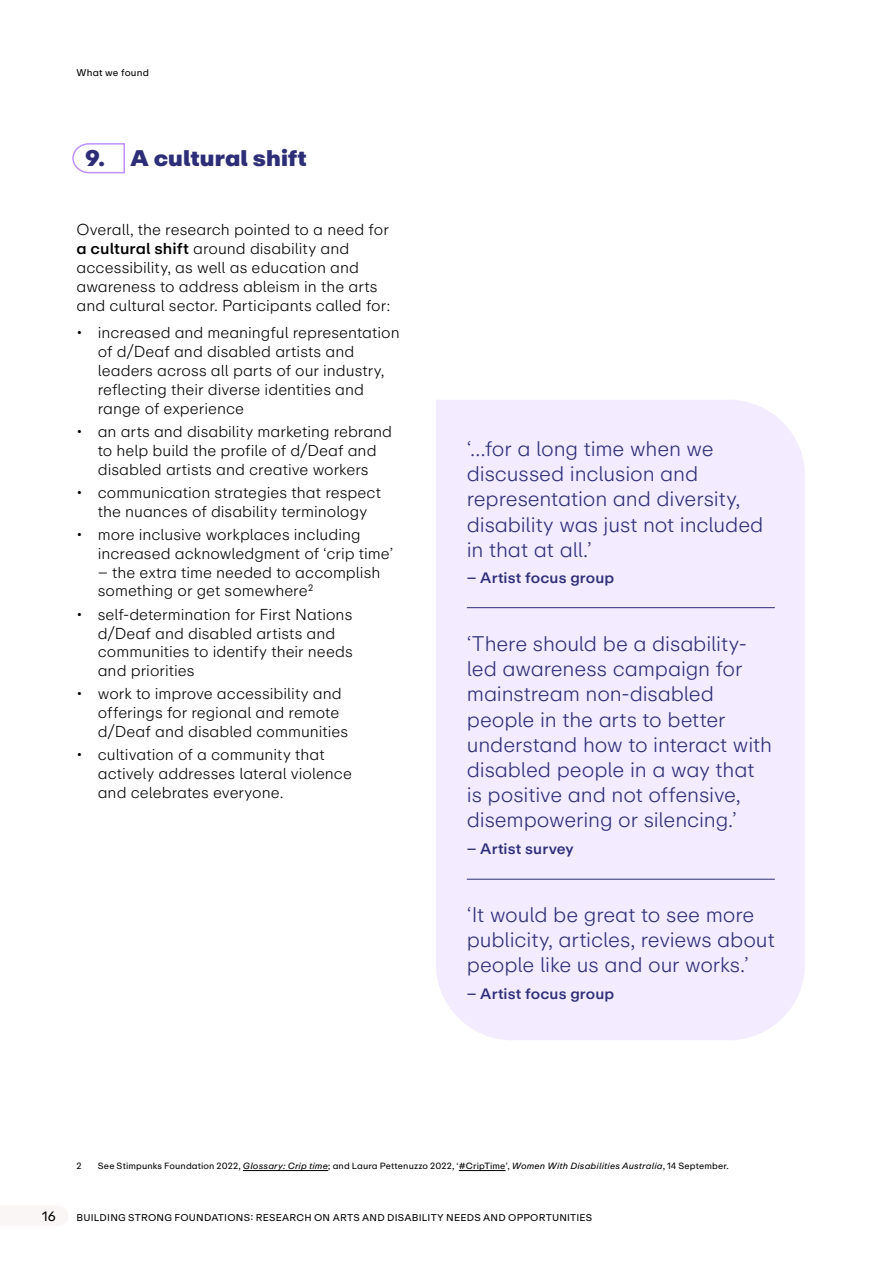
<style>
.page{position:relative;width:893px;height:1263px;background:#fff}
.page>*{position:absolute;margin:0;border:0;box-sizing:border-box;transform-origin:0 0}
.Heading_2___TOC{font:900 22.5px "ABC Repro";letter-spacing:.005em;color:#2d2d78}
.Pull_Quote{font:300 21px/25.2px "ABC Repro";letter-spacing:-.005em;color:#2d2d78}
.Body_Text{font:300 15.75px/18.9px "ABC Repro";color:#000}
.Pull_Quote___Author_SA{font:500 15px "ABC Repro";letter-spacing:.01em;color:#2d2d78}
.t1{font:13.5px "ABC Repro";color:#000}
.t2{font:9.75px "ABC Repro";letter-spacing:.02em;color:#000}
.Body_Footnote{font:9px "ABC Repro";letter-spacing:.015em;color:#000}
.s1{font-weight:500}
.s2{font-style:italic}
</style>
<div class="page">
<div style="left:436px;top:400px;width:369px;height:640px;background:#f3ebff"></div>
<hr style="left:467px;top:879px;width:308px;height:1px;background:#2d2d78">
<hr style="left:467px;top:607px;width:308px;height:1px;background:#2d2d78">
<svg style="left:72px;top:143px;width:53px;height:31px"></svg>
<hr style="left:243px;top:1170px;width:85px;height:1px;background:#000">
<hr style="left:459px;top:1170px;width:47px;height:1px;background:#000">
<p class="t2" style="left:77px;top:66px;width:74px">What we found</p>
<h2 class="Heading_2___TOC" style="left:85px;top:143px;width:224px">9. A cultural shift</h2>
<p class="Body_Text" style="left:77px;top:220px;width:315px">Overall, the research pointed to a need for <span class="s1">a cultural shift</span> around disability and accessibility, as well as education and awareness to address ableism in the arts and cultural sector. Participants called for:</p>
<p class="Body_Text" style="left:98px;top:323px;width:303px;text-indent:-21px">• increased and meaningful representation of d/Deaf and disabled artists and leaders across all parts of our industry, reflecting their diverse identities and range of experience</p>
<p class="Body_Text" style="left:77px;top:422px;width:317px;text-align:center">• an arts and disability marketing rebrand to help build the profile of d/Deaf and disabled artists and creative workers</p>
<p class="Body_Text" style="left:77px;top:483px;width:306px;text-align:center">• communication strategies that respect the nuances of disability terminology</p>
<p class="Body_Text" style="left:98px;top:525px;width:297px;text-indent:-21px">• more inclusive workplaces including increased acknowledgment of ‘crip time’</p>
<p class="Body_Text" style="left:98px;top:563px;width:284px">– the extra time needed to accomplish something or get somewhere<sup>2</sup></p>
<p class="Body_Text" style="left:98px;top:605px;width:256px;text-indent:-21px">• self-determination for First Nations d/Deaf and disabled artists and communities to identify their needs and priorities</p>
<p class="Body_Text" style="left:98px;top:685px;width:252px;text-indent:-21px">• work to improve accessibility and offerings for regional and remote d/Deaf and disabled communities</p>
<p class="Body_Text" style="left:98px;top:745px;width:256px;text-indent:-21px">• cultivation of a community that actively addresses lateral violence and celebrates everyone.</p>
<p class="Pull_Quote" style="left:467px;top:436px;width:298px">‘…for a long time when we discussed inclusion and representation and diversity, disability was just not included in that at all.’</p>
<p class="Pull_Quote___Author_SA" style="left:467px;top:568px;width:149px">– Artist focus group</p>
<p class="Pull_Quote" style="left:467px;top:631px;width:307px">‘There should be a disability&shy;led awareness campaign for mainstream non-disabled people in the arts to better understand how to interact with disabled people in a way that is positive and not offensive, disempowering or silencing.’</p>
<p class="Pull_Quote___Author_SA" style="left:467px;top:839px;width:108px">– Artist survey</p>
<p class="Pull_Quote" style="left:467px;top:902px;width:310px">‘It would be great to see more publicity, articles, reviews about people like us and our works.’</p>
<p class="Pull_Quote___Author_SA" style="left:467px;top:984px;width:149px">– Artist focus group</p>
<p class="Body_Footnote" style="left:77px;top:1160px;width:7px">2</p>
<p class="Body_Footnote" style="left:98px;top:1160px;width:632px">See Stimpunks Foundation 2022, <span class="s2">Glossary: Crip time</span>; and Laura Pettenuzzo 2022, ‘#CripTime’, <span class="s2">Women With Disabilities Australia</span>, 14 September.</p>
<p class="t1" style="left:42px;top:1207px;width:15px">16</p>
<p class="t2" style="left:77px;top:1211px;width:517px">BUILDING STRONG FOUNDATIONS: RESEARCH ON ARTS AND DISABILITY NEEDS AND OPPORTUNITIES</p>
</div>
